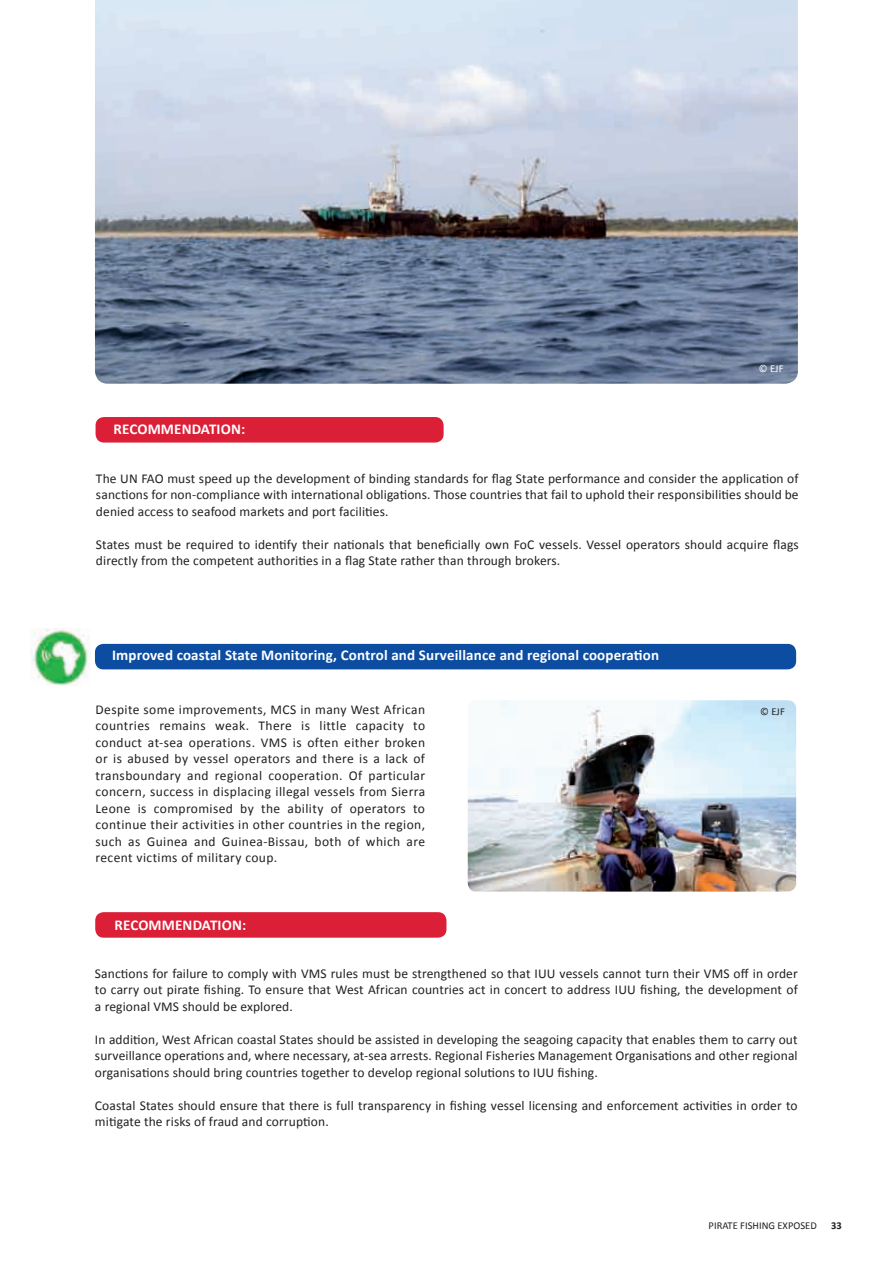
<style>
.page{position:relative;width:893px;height:1263px;background:#fff}
.page>*{position:absolute;margin:0;border:0;box-sizing:border-box;transform-origin:0 0}
.t1{font:700 15px "Calibri";letter-spacing:.01em;color:#fff}
.t2{font:13.5px/16.5px "Calibri";letter-spacing:.01em;color:#231f20;text-align:justify}
.t3{font:10.5px "Calibri";color:#231f20}
.t4{font:10.5px "Calibri";color:#fff}
.t5{font:700 10.5px "Calibri";color:#231f20}
</style>
<div class="page">
<img style="left:95px;top:0;width:703px;height:384px">
<div style="left:96px;top:417px;width:348px;height:26px;background:#da1f37;border-radius:9px"></div>
<div style="left:95px;top:644px;width:701px;height:25px;background:#0d4da1;border-radius:9px"></div>
<img style="left:31px;top:628px;width:60px;height:58px">
<img style="left:468px;top:700px;width:328px;height:191px">
<div style="left:95px;top:912px;width:351px;height:26px;background:#da1f37;border-radius:9px"></div>
<p class="t1" style="left:114px;top:420px;width:133px">RECOMMENDATION:</p>
<p class="t4" style="left:759px;top:362px;width:26px">© EJF</p>
<p class="t2" style="left:96px;top:469px;width:704px">The UN FAO must speed up the development of binding standards for flag State performance and consider the application of sanctions for non-compliance with international obligations. Those countries that fail to uphold their responsibilities should be denied access to seafood markets and port facilities.</p>
<p class="t2" style="left:96px;top:535px;width:704px">States must be required to identify their nationals that beneficially own FoC vessels. Vessel operators should acquire flags directly from the competent authorities in a flag State rather than through brokers.</p>
<p class="t1" style="left:112px;top:646px;width:549px">Improved coastal State Monitoring, Control and Surveillance and regional cooperation</p>
<p class="t2" style="left:96px;top:700px;width:331px">Despite some improvements, MCS in many West African countries remains weak. There is little capacity to conduct at-sea operations. VMS is often either broken or is abused by vessel operators and there is a lack of transboundary and regional cooperation. Of particular concern, success in displacing illegal vessels from Sierra Leone is compromised by the ability of operators to continue their activities in other countries in the region, such as Guinea and Guinea-Bissau, both of which are recent victims of military coup.</p>
<p class="t1" style="left:115px;top:915px;width:133px">RECOMMENDATION:</p>
<p class="t3" style="left:760px;top:704px;width:26px">© EJF</p>
<p class="t2" style="left:95px;top:964px;width:704px">Sanctions for failure to comply with VMS rules must be strengthened so that IUU vessels cannot turn their VMS off in order to carry out pirate fishing. To ensure that West African countries act in concert to address IUU fishing, the development of a regional VMS should be explored.</p>
<p class="t2" style="left:95px;top:1030px;width:704px">In addition, West African coastal States should be assisted in developing the seagoing capacity that enables them to carry out surveillance operations and, where necessary, at-sea arrests. Regional Fisheries Management Organisations and other regional organisations should bring countries together to develop regional solutions to IUU fishing.</p>
<p class="t2" style="left:95px;top:1096px;width:704px">Coastal States should ensure that there is full transparency in fishing vessel licensing and enforcement activities in order to mitigate the risks of fraud and corruption.</p>
<p class="t3" style="left:709px;top:1219px;width:110px">PIRATE FISHING EXPOSED</p>
<p class="t5" style="left:831px;top:1219px;width:12px">33</p>
</div>
